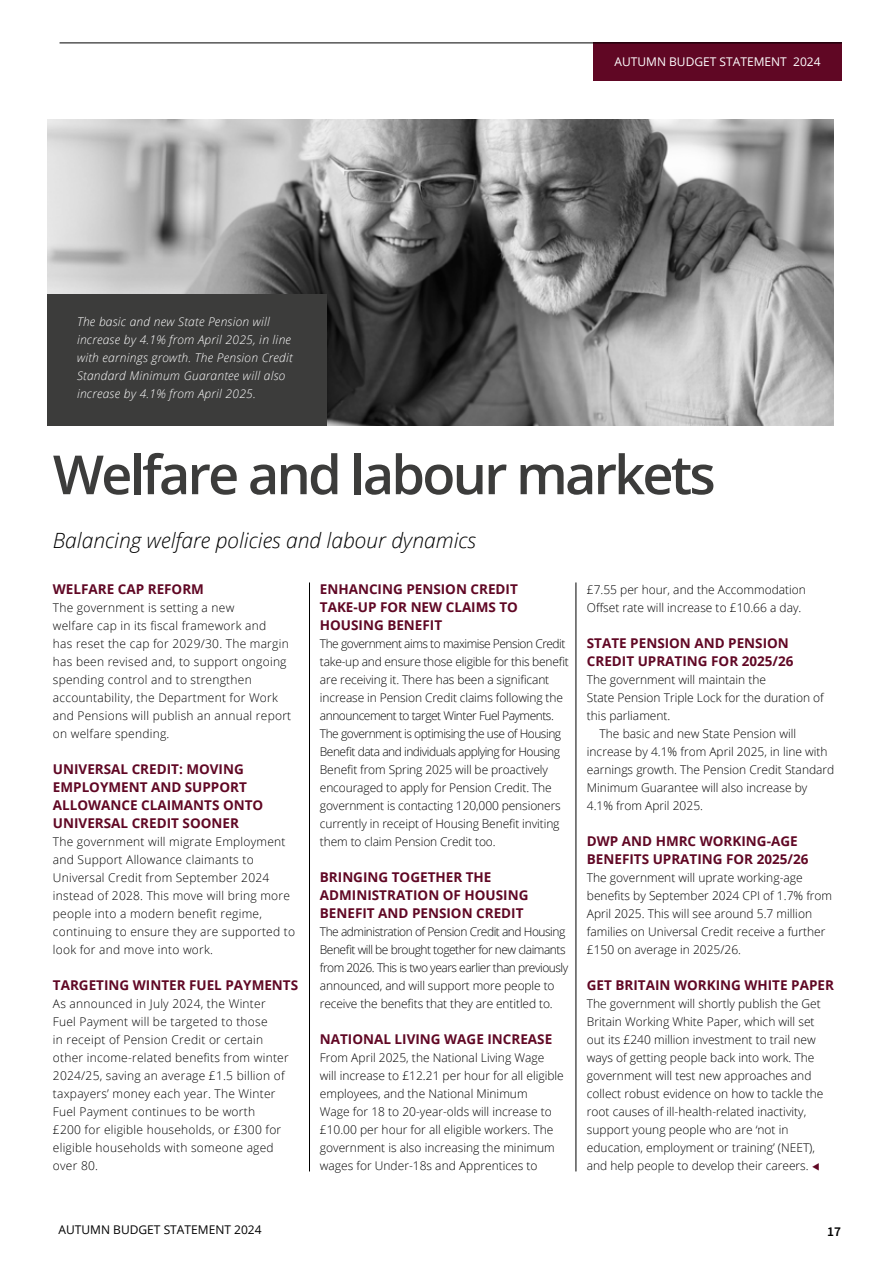
<style>
.page{position:relative;width:893px;height:1263px;background:#fff}
.page>*{position:absolute;margin:0;border:0;box-sizing:border-box;transform-origin:0 0}
.t1{font:600 54px "Open Sans";letter-spacing:-.05em;color:#3c3c3b}
.t2{font:italic 300 21px "Open Sans";color:#000}
.t3{font:700 13.5px/18px "Open Sans";color:#600724}
.t4{font:600 13.5px "Source Sans Pro";color:#000}
.t5{font:300 12px/18px "Open Sans";color:#000}
.t6{font:300 12px/18px "Open Sans";letter-spacing:.02em;color:#000}
.t7{font:300 12px/18px "Open Sans";letter-spacing:-.04em;color:#000}
.t8{font:italic 300 12px/18px "Open Sans";letter-spacing:.02em;color:#fff}
.t9{font:12px "Open Sans";color:#000}
.t10{font:12px "Open Sans";color:#fff}
.s1{color:#600724}
</style>
<div class="page">
<div style="left:593px;top:43px;width:249px;height:38px;background:#600724"></div>
<hr style="left:60px;top:43px;width:782px;height:1px;background:#000">
<hr style="left:309px;top:582px;width:1px;height:589px;background:#000">
<hr style="left:576px;top:582px;width:1px;height:589px;background:#000">
<img style="left:47px;top:119px;width:787px;height:307px">
<div style="left:47px;top:294px;width:280px;height:132px;background:#3c3c3b"></div>
<p class="t8" style="left:77px;top:312px;width:217px">The basic and new State Pension will increase by 4.1% from April 2025, in line with earnings growth. The Pension Credit Standard Minimum Guarantee will also increase by 4.1% from April 2025.</p>
<p class="t10" style="left:614px;top:54px;width:208px">AUTUMN BUDGET STATEMENT 2024</p>
<h1 class="t1" style="left:53px;top:436px;width:664px">Welfare and labour markets</h1>
<h2 class="t2" style="left:53px;top:525px;width:425px">Balancing welfare policies and labour dynamics</h2>
<p class="t3" style="left:53px;top:580px;width:153px">WELFARE CAP REFORM</p>
<p class="t6" style="left:53px;top:598px;width:240px">The government is setting a new<br>welfare cap in its fiscal framework and<br>has reset the cap for 2029/30. The margin has been revised and, to support ongoing spending control and to strengthen accountability, the Department for Work and Pensions will publish an annual report on welfare spending.</p>
<p class="t3" style="left:53px;top:760px;width:212px">UNIVERSAL CREDIT: MOVING<br>EMPLOYMENT AND SUPPORT<br>ALLOWANCE CLAIMANTS ONTO<br>UNIVERSAL CREDIT SOONER</p>
<p class="t6" style="left:53px;top:832px;width:244px">The government will migrate Employment and Support Allowance claimants to Universal Credit from September 2024 instead of 2028. This move will bring more people into a modern benefit regime, continuing to ensure they are supported to look for and move into work.</p>
<p class="t3" style="left:53px;top:976px;width:247px">TARGETING WINTER FUEL PAYMENTS</p>
<p class="t6" style="left:53px;top:994px;width:237px">As announced in July 2024, the Winter Fuel Payment will be targeted to those<br>in receipt of Pension Credit or certain other income-related benefits from winter 2024/25, saving an average £1.5 billion of taxpayers’ money each year. The Winter Fuel Payment continues to be worth<br>£200 for eligible households, or £300 for eligible households with someone aged over 80.</p>
<p class="t3" style="left:320px;top:580px;width:200px;text-align:justify">ENHANCING PENSION CREDIT TAKE-UP FOR NEW CLAIMS TO HOUSING BENEFIT</p>
<p class="t5" style="left:320px;top:634px;width:250px">The government aims to maximise Pension Credit take-up and ensure those eligible for this benefit are receiving it. There has been a significant increase in Pension Credit claims following the announcement to target Winter Fuel Payments.<br>The government is optimising the use of Housing Benefit data and individuals applying for Housing Benefit from Spring 2025 will be proactively encouraged to apply for Pension Credit. The government is contacting 120,000 pensioners currently in receipt of Housing Benefit inviting them to claim Pension Credit too.</p>
<p class="t3" style="left:320px;top:868px;width:210px">BRINGING TOGETHER THE<br>ADMINISTRATION OF HOUSING<br>BENEFIT AND PENSION CREDIT</p>
<p class="t7" style="left:320px;top:922px;width:250px">The administration of Pension Credit and Housing Benefit will be brought together for new claimants from 2026. This is two years earlier than previously announced, and will support more people to receive the benefits that they are entitled to.</p>
<p class="t3" style="left:320px;top:1030px;width:234px">NATIONAL LIVING WAGE INCREASE</p>
<p class="t5" style="left:320px;top:1048px;width:246px">From April 2025, the National Living Wage will increase to £12.21 per hour for all eligible employees, and the National Minimum<br>Wage for 18 to 20-year-olds will increase to £10.00 per hour for all eligible workers. The government is also increasing the minimum wages for Under-18s and Apprentices to</p>
<p class="t5" style="left:587px;top:580px;width:221px">£7.55 per hour, and the Accommodation<br>Offset rate will increase to £10.66 a day.</p>
<p class="t3" style="left:587px;top:634px;width:208px">STATE PENSION AND PENSION<br>CREDIT UPRATING FOR 2025/26</p>
<p class="t5" style="left:587px;top:670px;width:181px">The government will maintain the</p>
<p class="t5" style="left:587px;top:688px;width:238px">State Pension Triple Lock for the duration of</p>
<p class="t5" style="left:587px;top:706px;width:85px">this parliament.</p>
<p class="t5" style="left:600px;top:724px;width:198px">The basic and new State Pension will</p>
<p class="t5" style="left:587px;top:742px;width:242px">increase by 4.1% from April 2025, in line with</p>
<p class="t5" style="left:587px;top:760px;width:249px">earnings growth. The Pension Credit Standard</p>
<p class="t5" style="left:587px;top:778px;width:222px">Minimum Guarantee will also increase by</p>
<p class="t5" style="left:587px;top:796px;width:118px">4.1% from April 2025.</p>
<p class="t3" style="left:587px;top:832px;width:223px">DWP AND HMRC WORKING-AGE<br>BENEFITS UPRATING FOR 2025/26</p>
<p class="t5" style="left:587px;top:868px;width:247px">The government will uprate working-age benefits by September 2024 CPI of 1.7% from April 2025. This will see around 5.7 million families on Universal Credit receive a further £150 on average in 2025/26.</p>
<p class="t3" style="left:587px;top:976px;width:249px">GET BRITAIN WORKING WHITE PAPER</p>
<p class="t5" style="left:587px;top:994px;width:238px">The government will shortly publish the Get Britain Working White Paper, which will set out its £240 million investment to trail new ways of getting people back into work. The government will test new approaches and collect robust evidence on how to tackle the root causes of ill-health-related inactivity, support young people who are ‘not in education, employment or training’ (NEET), and help people to develop their careers. <span class="s1">▼</span></p>
<p class="t9" style="left:59px;top:1221px;width:205px">AUTUMN BUDGET STATEMENT 2024</p>
<p class="t4" style="left:827px;top:1222px;width:15px">17</p>
</div>
